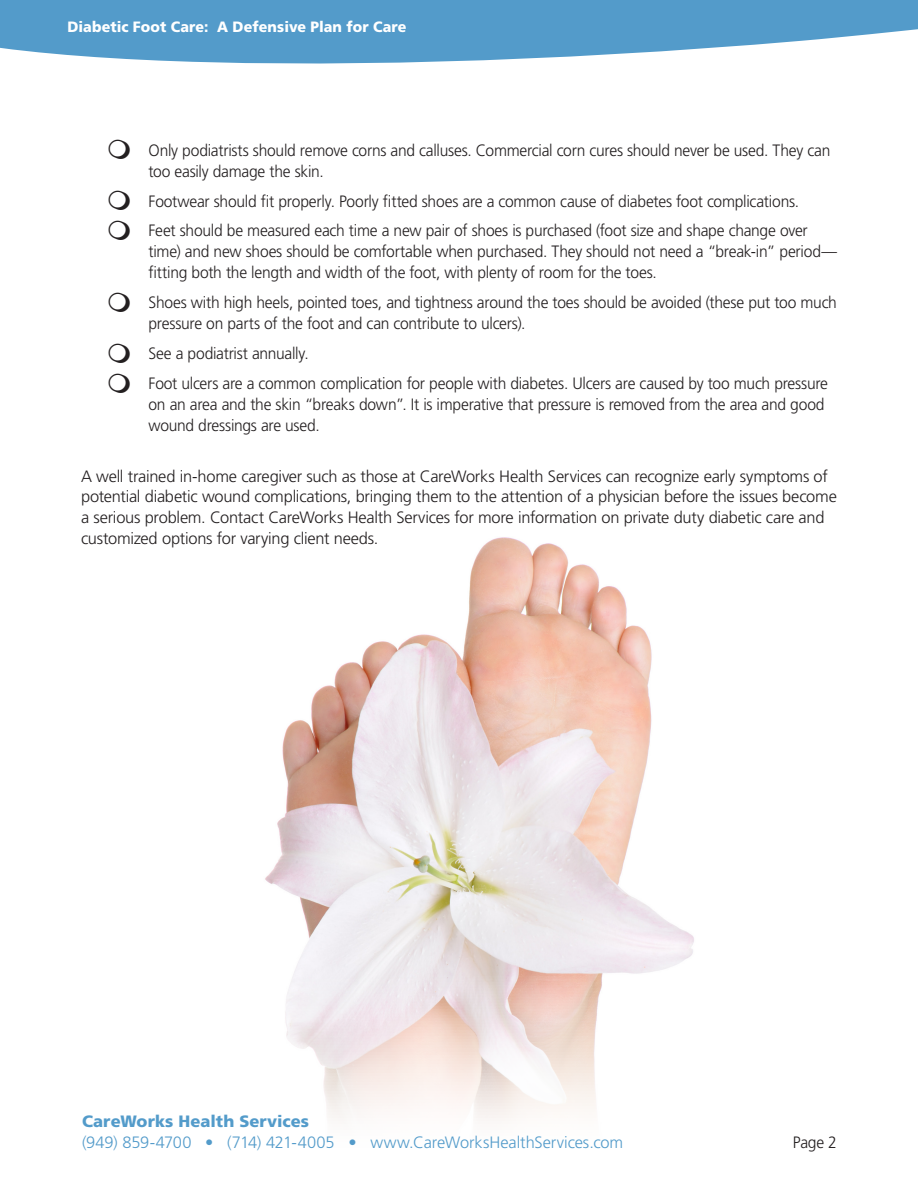
<style>
.page{position:relative;width:918px;height:1188px;background:#fff}
.page>*{position:absolute;margin:0;border:0;box-sizing:border-box;transform-origin:0 0}
.Body_Text_Bulleted_C{font:300 16.5px/20.9px "Frutiger";letter-spacing:-.015em;color:#231f20;scale:.95 1}
.Body_Text{font:300 16.5px/20.9px "Frutiger";letter-spacing:-.015em;color:#231f20}
.t1{font:300 16.5px "Frutiger";letter-spacing:-.005em;color:#539bca}
.t2{font:900 16.5px "Frutiger";letter-spacing:.005em;color:#539bca}
.Body_Text-2{font:300 16.5px "Frutiger";letter-spacing:-.015em;color:#231f20;scale:.95 1}
.t3{font:900 15px "Frutiger";letter-spacing:.005em;color:#fff;scale:.95 1}
</style>
<div class="page">
<img style="left:265px;top:537px;width:429px;height:584px">
<svg style="left:0;top:0;width:918px;height:64px;background:#6daad2"></svg>
<p class="t3" style="left:68px;top:18px;width:358px">Diabetic Foot Care: A Defensive Plan for Care</p>
<p class="Body_Text_Bulleted_C" style="left:148px;top:140px;width:719px">Only podiatrists should remove corns and calluses. Commercial corn cures should never be used. They can too easily damage the skin.</p>
<p class="Body_Text_Bulleted_C" style="left:149px;top:190px;width:686px">Footwear should fit properly. Poorly fitted shoes are a common cause of diabetes foot complications.</p>
<p class="Body_Text_Bulleted_C" style="left:148px;top:220px;width:726px">Feet should be measured each time a new pair of shoes is purchased (foot size and shape change over time) and new shoes should be comfortable when purchased. They should not need a “break-in” period— fitting both the length and width of the foot, with plenty of room for the toes.</p>
<p class="Body_Text_Bulleted_C" style="left:148px;top:292px;width:726px">Shoes with high heels, pointed toes, and tightness around the toes should be avoided (these put too much pressure on parts of the foot and can contribute to ulcers).</p>
<p class="Body_Text_Bulleted_C" style="left:149px;top:343px;width:170px">See a podiatrist annually.</p>
<p class="Body_Text_Bulleted_C" style="left:148px;top:373px;width:717px">Foot ulcers are a common complication for people with diabetes. Ulcers are caused by too much pressure on an area and the skin “breaks down”. It is imperative that pressure is removed from the area and good wound dressings are used.</p>
<p class="Body_Text" style="left:81px;top:465px;width:757px">A well trained in-home caregiver such as those at CareWorks Health Services can recognize early symptoms of potential diabetic wound complications, bringing them to the attention of a physician before the issues become a serious problem. Contact CareWorks Health Services for more information on private duty diabetic care and customized options for varying client needs.</p>
<p class="t2" style="left:82px;top:1111px;width:229px">CareWorks Health Services</p>
<p class="t1" style="left:82px;top:1132px;width:543px">(949) 859-4700 • (714) 421-4005 • www.CareWorksHealthServices.com</p>
<p class="Body_Text-2" style="left:793px;top:1132px;width:48px">Page 2</p>
</div>
